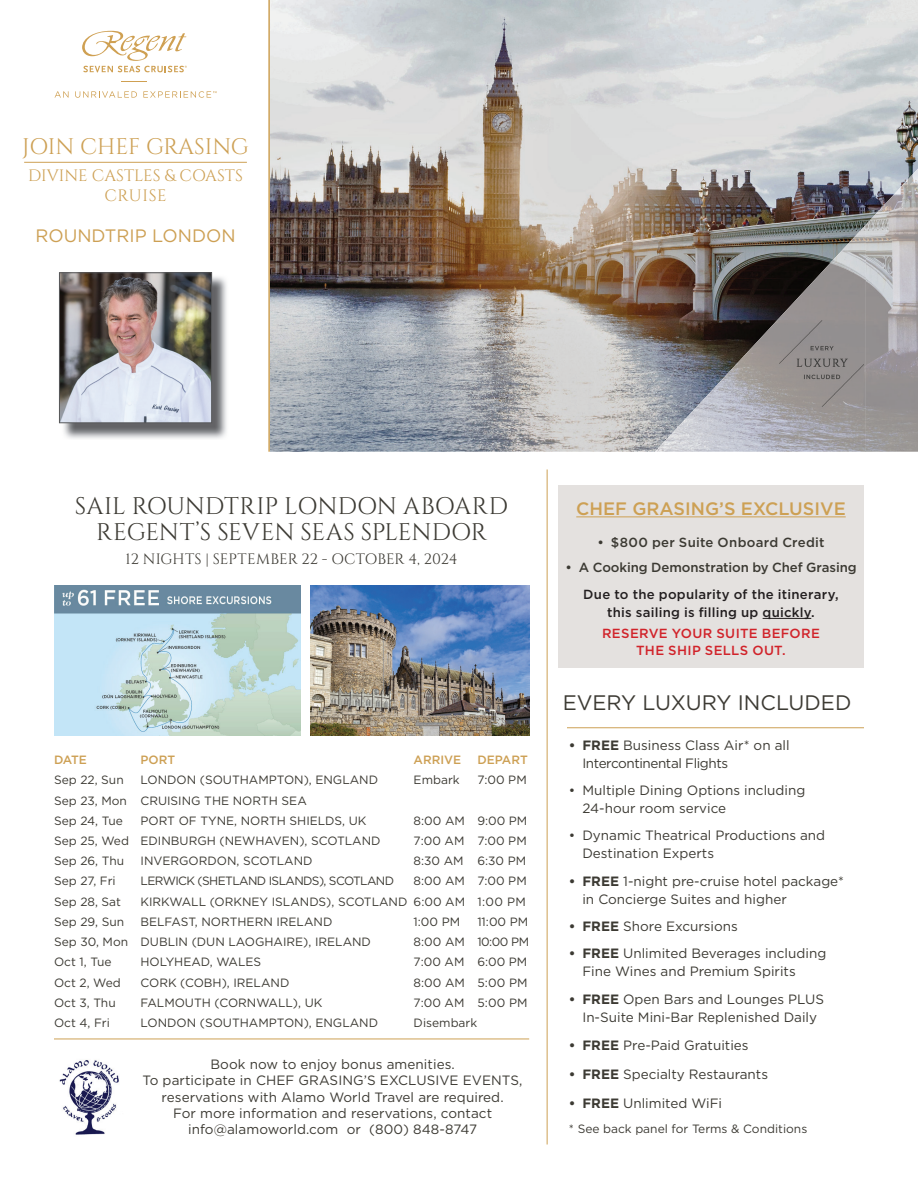
<style>
.page{position:relative;width:918px;height:1188px;background:#fff}
.page>*{position:absolute;margin:0;border:0;box-sizing:border-box;transform-origin:0 0}
.t1{font:24px/25.5px "Cinzel";letter-spacing:-.005em;color:#3c3a33;text-align:center}
.t2{font:22.5px "Cinzel";color:#cda054}
.t3{font:21px "Gotham";color:#3c3a33}
.t4{font:500 18px "Gotham";color:#cda054}
.t5{font:18px "Gotham";color:#cda054}
.t6{font:16.5px/19.8px "Cinzel";color:#cda054;text-align:center}
.t7{font:15px "Cinzel";letter-spacing:-.005em;color:#3c3a33}
.t8{font:13.5px/18px "Gotham";color:#3c3a33}
.t9{font:13.5px/18px "Gotham";letter-spacing:-.03em;color:#3c3a33}
.t10{font:500 13.2px/18px "Gotham";letter-spacing:.02em;color:#231f20;text-align:center}
.t11{font:500 13.2px/16.5px "Gotham";letter-spacing:.025em;color:#d1232a;text-align:center}
.t12{font:500 13.2px "Gotham";letter-spacing:-.005em;color:#3c3a33}
.t13{font:500 13.2px "Gotham";letter-spacing:.02em;color:#3c3a33}
.t14{font:12px/20.2px "Gotham";color:#3c3a33}
.t15{font:12px "Gotham";letter-spacing:-.05em;color:#3c3a33}
.t16{font:500 12px "Gotham";color:#cda054}
.s1{font-weight:700}
</style>
<div class="page">
<img style="left:270px;top:0;width:648px;height:452px">
<div style="left:558px;top:486px;width:306px;height:182px;background:#e4e1df"></div>
<hr style="left:547px;top:470px;width:1px;height:674px;background:#cda054">
<hr style="left:567px;top:727px;width:297px;height:1px;background:#cda054">
<svg style="left:82px;top:31px;width:105px;height:41px"></svg>
<svg style="left:55px;top:91px;width:14px;height:7px"></svg>
<svg style="left:75px;top:91px;width:62px;height:7px"></svg>
<svg style="left:143px;top:91px;width:74px;height:7px"></svg>
<svg style="left:122px;top:81px;width:25px;height:1px"></svg>
<img style="left:54px;top:586px;width:247px;height:150px">
<img style="left:61px;top:275px;width:166px;height:164px">
<img style="left:61px;top:274px;width:149px;height:147px">
<div style="left:59px;top:272px;width:153px;height:151px;border:1px solid #57585a"></div>
<img style="left:310px;top:586px;width:219px;height:150px">
<img style="left:59px;top:1060px;width:60px;height:75px">
<hr style="left:54px;top:1039px;width:475px;height:1px;background:#cda054">
<hr style="left:576px;top:516px;width:270px;height:1px;background:#cda054">
<hr style="left:763px;top:618px;width:48px;height:1px;background:#231f20">
<img style="left:865px;top:169px;width:53px;height:283px">
<img style="left:813px;top:225px;width:53px;height:227px">
<img style="left:760px;top:282px;width:53px;height:170px">
<img style="left:707px;top:338px;width:53px;height:114px">
<img style="left:655px;top:395px;width:53px;height:57px">
<img style="left:780px;top:321px;width:84px;height:85px">
<hr style="left:268px;top:0;width:2px;height:452px;background:#cda054">
<hr style="left:24px;top:162px;width:223px;height:1px;background:#cda054">
<h2 class="t2" style="left:22px;top:134px;width:228px">JOIN CHEF GRASING</h2>
<h3 class="t6" style="left:28px;top:167px;width:216px">DIVINE CASTLES &amp; COASTS<br>CRUISE</h3>
<h3 class="t5" style="left:35px;top:224px;width:202px">ROUNDTRIP LONDON</h3>
<h1 class="t1" style="left:75px;top:494px;width:435px">SAIL ROUNDTRIP LONDON ABOARD<br>REGENT’S SEVEN SEAS SPLENDOR</h1>
<p class="t7" style="left:125px;top:550px;width:334px">12 NIGHTS | SEPTEMBER 22 - OCTOBER 4, 2024</p>
<p class="t16" style="left:54px;top:752px;width:35px">DATE</p>
<p class="t16" style="left:141px;top:752px;width:36px">PORT</p>
<p class="t16" style="left:414px;top:752px;width:49px">ARRIVE</p>
<p class="t16" style="left:477px;top:752px;width:52px">DEPART</p>
<p class="t14" style="left:54px;top:770px;width:71px">Sep 22, Sun</p>
<p class="t14" style="left:141px;top:770px;width:239px">LONDON (SOUTHAMPTON), ENGLAND</p>
<p class="t14" style="left:414px;top:770px;width:48px">Embark</p>
<p class="t14" style="left:477px;top:770px;width:51px">7:00 PM</p>
<p class="t14" style="left:54px;top:790px;width:254px">Sep 23, Mon CRUISING THE NORTH SEA<br>Sep 24, Tue</p>
<p class="t14" style="left:141px;top:810px;width:228px">PORT OF TYNE, NORTH SHIELDS, UK</p>
<p class="t14" style="left:414px;top:810px;width:115px">8:00 AM 9:00 PM</p>
<p class="t14" style="left:54px;top:830px;width:328px">Sep 25, Wed EDINBURGH (NEWHAVEN), SCOTLAND</p>
<p class="t14" style="left:414px;top:830px;width:115px">7:00 AM 7:00 PM</p>
<p class="t14" style="left:54px;top:851px;width:72px">Sep 26, Thu</p>
<p class="t14" style="left:141px;top:851px;width:174px">INVERGORDON, SCOTLAND</p>
<p class="t14" style="left:414px;top:851px;width:114px">8:30 AM 6:30 PM</p>
<p class="t14" style="left:54px;top:871px;width:63px">Sep 27, Fri</p>
<p class="t15" style="left:141px;top:874px;width:255px">LERWICK (SHETLAND ISLANDS), SCOTLAND</p>
<p class="t14" style="left:414px;top:871px;width:115px">8:00 AM 7:00 PM</p>
<p class="t14" style="left:54px;top:891px;width:69px">Sep 28, Sat</p>
<p class="t14" style="left:141px;top:891px;width:387px">KIRKWALL (ORKNEY ISLANDS), SCOTLAND 6:00 AM 1:00 PM</p>
<p class="t14" style="left:54px;top:911px;width:72px">Sep 29, Sun</p>
<p class="t14" style="left:141px;top:911px;width:193px">BELFAST, NORTHERN IRELAND</p>
<p class="t14" style="left:414px;top:911px;width:48px">1:00 PM</p>
<p class="t14" style="left:477px;top:911px;width:52px">11:00 PM</p>
<p class="t14" style="left:54px;top:932px;width:319px">Sep 30, Mon DUBLIN (DUN LAOGHAIRE), IRELAND</p>
<p class="t14" style="left:414px;top:932px;width:117px">8:00 AM 10:00 PM</p>
<p class="t14" style="left:54px;top:952px;width:59px">Oct 1, Tue</p>
<p class="t14" style="left:141px;top:952px;width:122px">HOLYHEAD, WALES</p>
<p class="t14" style="left:414px;top:952px;width:115px">7:00 AM 6:00 PM</p>
<p class="t14" style="left:54px;top:972px;width:68px">Oct 2, Wed</p>
<p class="t14" style="left:141px;top:972px;width:150px">CORK (COBH), IRELAND</p>
<p class="t14" style="left:414px;top:972px;width:116px">8:00 AM 5:00 PM</p>
<p class="t14" style="left:54px;top:992px;width:63px">Oct 3, Thu</p>
<p class="t14" style="left:141px;top:992px;width:183px">FALMOUTH (CORNWALL), UK</p>
<p class="t14" style="left:414px;top:992px;width:116px">7:00 AM 5:00 PM</p>
<p class="t14" style="left:54px;top:1013px;width:57px">Oct 4, Fri</p>
<p class="t14" style="left:141px;top:1013px;width:239px">LONDON (SOUTHAMPTON), ENGLAND</p>
<p class="t14" style="left:414px;top:1013px;width:65px">Disembark</p>
<p class="t8" style="left:143px;top:1056px;width:381px;line-height:16.2px;text-align:center">Book now to enjoy bonus amenities.<br>To participate in CHEF GRASING’S EXCLUSIVE EVENTS, reservations with Alamo World Travel are required.<br>For more information and reservations, contact info@alamoworld.com or (800) 848-8747</p>
<h3 class="t4" style="left:576px;top:497px;width:271px">CHEF GRASING’S EXCLUSIVE</h3>
<p class="t13" style="left:597px;top:533px;width:229px">• $800 per Suite Onboard Credit</p>
<p class="t12" style="left:565px;top:559px;width:293px">• A Cooking Demonstration by Chef Grasing</p>
<p class="t10" style="left:583px;top:585px;width:257px">Due to the popularity of the itinerary, this sailing is filling up quickly.</p>
<p class="t11" style="left:602px;top:625px;width:219px">RESERVE YOUR SUITE BEFORE<br>THE SHIP SELLS OUT.</p>
<h3 class="t3" style="left:563px;top:690px;width:290px">EVERY LUXURY INCLUDED</h3>
<p class="t9" style="left:582px;top:736px;width:209px;text-indent:-14px"><span class="s1">• FREE</span> Business Class Air* on all<br>Intercontinental Flights</p>
<p class="t8" style="left:582px;top:781px;width:224px;text-indent:-14px">• Multiple Dining Options including<br>24-hour room service</p>
<p class="t8" style="left:582px;top:826px;width:244px;text-indent:-14px">• Dynamic Theatrical Productions and<br>Destination Experts</p>
<p class="t8" style="left:582px;top:872px;width:263px;text-indent:-14px"><span class="s1">• FREE</span> 1-night pre-cruise hotel package* in Concierge Suites and higher</p>
<p class="t8" style="left:569px;top:917px;width:170px"><span class="s1">• FREE</span> Shore Excursions</p>
<p class="t8" style="left:582px;top:944px;width:245px;text-indent:-14px"><span class="s1">• FREE</span> Unlimited Beverages including<br>Fine Wines and Premium Spirits</p>
<p class="t8" style="left:569px;top:990px;width:257px;text-align:center"><span class="s1">• FREE</span> Open Bars and Lounges PLUS<br>In-Suite Mini-Bar Replenished Daily</p>
<p class="t8" style="left:569px;top:1036px;width:181px"><span class="s1">• FREE</span> Pre-Paid Gratuities</p>
<p class="t8" style="left:569px;top:1065px;width:201px"><span class="s1">• FREE</span> Specialty Restaurants</p>
<p class="t8" style="left:569px;top:1094px;width:155px"><span class="s1">• FREE</span> Unlimited WiFi</p>
<p class="t14" style="left:569px;top:1119px;width:240px">* See back panel for Terms &amp; Conditions</p>
</div>
